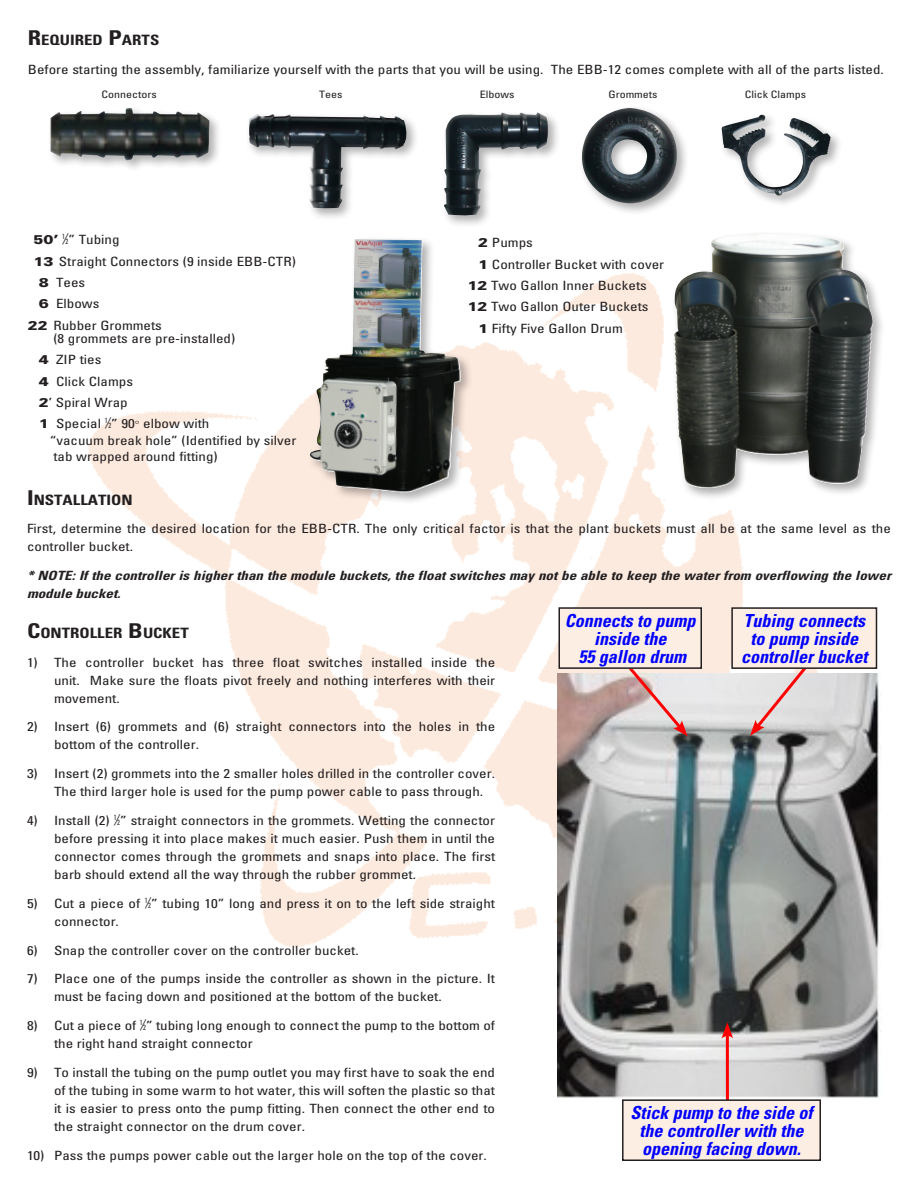
<style>
.page{position:relative;width:918px;height:1188px;background:#fff}
.page>*{position:absolute;margin:0;border:0;box-sizing:border-box;transform-origin:0 0}
.Picture_Tags_12_Pt{font:italic 700 condensed 18px/18px "Univers";color:#00f;text-align:center}
.Sub_Header{font:700 condensed 14.25px "Univers";color:#231f20;scale:1.18 1}
.Main_Bullet{font:condensed 12.75px/18px "Univers";color:#231f20;scale:1.18 1}
.Main_Body{font:condensed 12.75px/16.5px "Univers";color:#231f20;scale:1.18 1}
.Overview{font:condensed 12.75px/18px "Univers";color:#231f20;scale:1.18 1}
.Main_Body-2{font:italic 700 condensed 12.75px/18px "Univers";color:#231f20;scale:1.18 1}
.Main_Body-3{font:condensed 10.2px "Univers";color:#231f20;scale:1.18 1}
.s1{font-size:20.4px}
.s2{font-weight:900;font-stretch:normal}
.s3{font-size:15px}
.s4{font-size:7.5px}
.s5{font-weight:300;font-size:10.2px}
</style>
<div class="page">
<img style="left:88px;top:273px;width:655px;height:675px">
<img style="left:557px;top:673px;width:322px;height:426px">
<div style="left:306px;top:236px;width:167px;height:269px;background:#231f20;opacity:.36"></div>
<img style="left:310px;top:239px;width:151px;height:253px">
<div style="left:670px;top:230px;width:215px;height:271px;background:#231f20;opacity:.36"></div>
<svg style="left:866px;top:234px;width:8px;height:254px"></svg>
<img style="left:674px;top:234px;width:192px;height:254px">
<svg style="left:602px;top:669px;width:86px;height:67px;background:#d3bebc"></svg>
<svg style="left:750px;top:669px;width:80px;height:67px;background:#dbcdcd"></svg>
<hr style="left:726px;top:1033px;width:3px;height:83px;background:#f00">
<svg style="left:722px;top:1022px;width:11px;height:16px"></svg>
<div style="left:559px;top:608px;width:142px;height:60px;background:#fdeee3"></div>
<div style="left:559px;top:607px;width:143px;height:62px;border:2px solid #231f20"></div>
<div style="left:732px;top:608px;width:144px;height:60px;background:#fdeee3"></div>
<div style="left:731px;top:607px;width:146px;height:62px;border:2px solid #231f20"></div>
<div style="left:623px;top:1100px;width:197px;height:60px;background:#fdeee3"></div>
<div style="left:622px;top:1099px;width:199px;height:62px;border:2px solid #231f20"></div>
<div style="left:579px;top:105px;width:110px;height:110px;background:#231f20;opacity:.36"></div>
<img style="left:582px;top:108px;width:100px;height:95px">
<div style="left:718px;top:111px;width:124px;height:96px;background:#231f20;opacity:.36"></div>
<img style="left:721px;top:115px;width:110px;height:81px">
<div style="left:441px;top:109px;width:119px;height:118px;background:#231f20;opacity:.36"></div>
<img style="left:444px;top:112px;width:104px;height:103px">
<div style="left:246px;top:111px;width:173px;height:109px;background:#231f20;opacity:.36"></div>
<img style="left:249px;top:114px;width:157px;height:94px">
<div style="left:47px;top:105px;width:175px;height:67px;background:#231f20;opacity:.36"></div>
<img style="left:51px;top:108px;width:158px;height:53px">
<p class="Sub_Header" style="left:28px;top:31px;width:113px"><span class="s1">R</span>EQUIRED <span class="s1">P</span>ARTS</p>
<p class="Main_Body" style="left:28px;top:60px;width:727px">Before starting the assembly, familiarize yourself with the parts that you will be using. The EBB-12 comes complete with all of the parts listed.</p>
<p class="Main_Body-3" style="left:101px;top:88px;width:48px">Connectors</p>
<p class="Main_Body-3" style="left:319px;top:88px;width:21px">Tees</p>
<p class="Main_Body-3" style="left:480px;top:88px;width:31px">Elbows</p>
<p class="Main_Body-3" style="left:608px;top:88px;width:43px">Grommets</p>
<p class="Main_Body-3" style="left:745px;top:88px;width:54px">Click Clamps</p>
<p class="Main_Body" style="left:33px;top:231px;width:75px"><span class="s2">50’</span> <sup>1</sup><span class="s3">⁄</span><span class="s4">2</span>” Tubing</p>
<p class="Main_Body" style="left:33px;top:252px;width:224px"><span class="s2">13</span> Straight Connectors (9 inside EBB-CTR)</p>
<p class="Main_Body" style="left:39px;top:274px;width:41px"><span class="s2">8</span> Tees</p>
<p class="Main_Body" style="left:39px;top:295px;width:53px"><span class="s2">6</span> Elbows</p>
<p class="Main_Body" style="left:53px;top:318px;width:156px;line-height:13.5px;text-indent:-26px"><span class="s2">22</span> Rubber Grommets<br>(8 grommets are pre-installed)</p>
<p class="Main_Body" style="left:39px;top:351px;width:55px"><span class="s2">4</span> ZIP ties</p>
<p class="Main_Body" style="left:39px;top:372px;width:81px"><span class="s2">4</span> Click Clamps</p>
<p class="Main_Body" style="left:39px;top:394px;width:77px"><span class="s2">2</span>’ Spiral Wrap</p>
<p class="Main_Body" style="left:50px;top:415px;width:210px;text-indent:-11px"><span class="s2">1</span> Special <sup>1</sup><span class="s3">⁄</span><span class="s4">2</span>” 90<span class="s5">°</span> elbow with<br>“vacuum break hole” (Identified by silver tab wrapped around fitting)</p>
<p class="Main_Body" style="left:478px;top:234px;width:48px"><span class="s2">2</span> Pumps</p>
<p class="Main_Body" style="left:478px;top:256px;width:159px"><span class="s2">1</span> Controller Bucket with cover</p>
<p class="Main_Body" style="left:467px;top:277px;width:154px"><span class="s2">12</span> Two Gallon Inner Buckets</p>
<p class="Main_Body" style="left:467px;top:298px;width:155px"><span class="s2">12</span> Two Gallon Outer Buckets</p>
<p class="Main_Body" style="left:478px;top:320px;width:124px"><span class="s2">1</span> Fifty Five Gallon Drum</p>
<p class="Sub_Header" style="left:27px;top:491px;width:91px"><span class="s1">I</span> NSTALLATION</p>
<p class="Overview" style="left:27px;top:520px;width:734px">First, determine the desired location for the EBB-CTR. The only critical factor is that the plant buckets must all be at the same level as the controller bucket.</p>
<p class="Main_Body-2" style="left:27px;top:566px;width:734px">* NOTE: If the controller is higher than the module buckets, the float switches may not be able to keep the water from overflowing the lower module bucket.</p>
<p class="Sub_Header" style="left:27px;top:624px;width:139px"><span class="s1">C</span>ONTROLLER <span class="s1">B</span>UCKET</p>
<p class="Main_Bullet" style="left:54px;top:653px;width:375px;text-align:justify;text-indent:-27px">1) The controller bucket has three float switches installed inside the unit. Make sure the floats pivot freely and nothing interferes with their movement.</p>
<p class="Main_Bullet" style="left:54px;top:718px;width:375px;text-indent:-27px">2) Insert (6) grommets and (6) straight connectors into the holes in the bottom of the controller.</p>
<p class="Main_Bullet" style="left:54px;top:764px;width:375px;text-indent:-27px">3) Insert (2) grommets into the 2 smaller holes drilled in the controller cover.<br>The third larger hole is used for the pump power cable to pass through.</p>
<p class="Main_Bullet" style="left:54px;top:811px;width:375px;text-align:justify;text-indent:-27px">4) Install (2) <sup>1</sup><span class="s3">⁄</span><span class="s4">2</span>” straight connectors in the grommets. Wetting the connector before pressing it into place makes it much easier. Push them in until the connector comes through the grommets and snaps into place. The first barb should extend all the way through the rubber grommet.</p>
<p class="Main_Bullet" style="left:54px;top:894px;width:375px;text-indent:-27px">5) Cut a piece of <sup>1</sup><span class="s3">⁄</span><span class="s4">2</span>” tubing 10” long and press it on to the left side straight connector.</p>
<p class="Main_Bullet" style="left:27px;top:941px;width:283px">6) Snap the controller cover on the controller bucket.</p>
<p class="Main_Bullet" style="left:54px;top:970px;width:375px;text-indent:-27px">7) Place one of the pumps inside the controller as shown in the picture. It must be facing down and positioned at the bottom of the bucket.</p>
<p class="Main_Bullet" style="left:54px;top:1016px;width:375px;text-indent:-27px">8) Cut a piece of <sup>1</sup><span class="s3">⁄</span><span class="s4">2</span>” tubing long enough to connect the pump to the bottom of the right hand straight connector</p>
<p class="Main_Bullet" style="left:54px;top:1063px;width:375px;text-align:justify;text-indent:-27px">9) To install the tubing on the pump outlet you may first have to soak the end of the tubing in some warm to hot water, this will soften the plastic so that it is easier to press onto the pump fitting. Then connect the other end to the straight connector on the drum cover.</p>
<p class="Main_Bullet" style="left:27px;top:1146px;width:391px">10) Pass the pumps power cable out the larger hole on the top of the cover.</p>
<p class="Picture_Tags_12_Pt" style="left:565px;top:612px;width:132px">Connects to pump inside the</p>
<p class="Picture_Tags_12_Pt" style="left:579px;top:648px;width:109px">55 gallon drum</p>
<p class="Picture_Tags_12_Pt" style="left:741px;top:612px;width:128px">Tubing connects to pump inside controller bucket</p>
<p class="Picture_Tags_12_Pt" style="left:631px;top:1104px;width:183px">Stick pump to the side of the controller with the opening facing down.</p>
</div>
